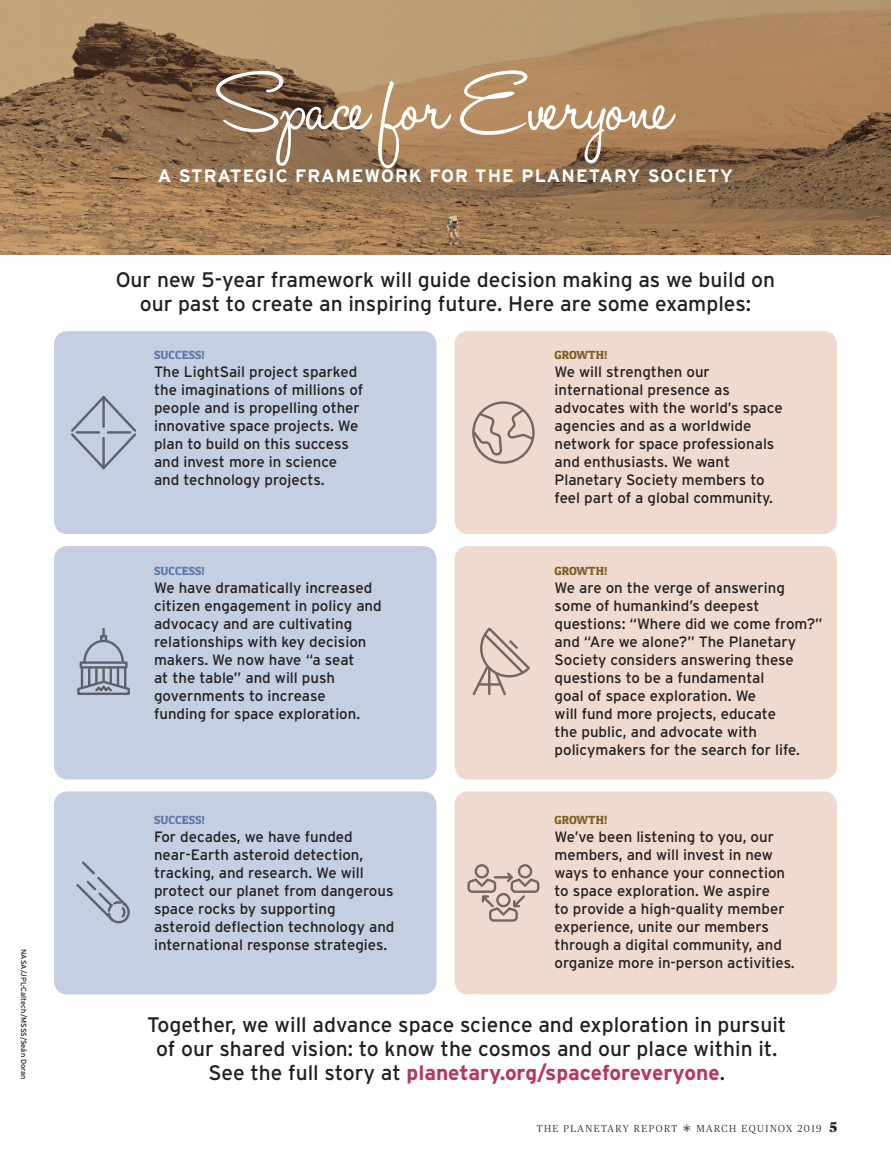
<style>
.page{position:relative;width:891px;height:1161px;background:#fff}
.page>*{position:absolute;margin:0;border:0;box-sizing:border-box;transform-origin:0 0}
.t1{font:93px "Halo Handletter";letter-spacing:-.005em;color:#fff}
.t2{font:21px/24px "Interstate";color:#231f20;text-align:center}
.t3{font:700 18px "Interstate";letter-spacing:.06em;color:#fff}
.t4{font:15px/18px "Interstate";color:#231f20}
.t5{font:800 12px "Foral Pro";color:#5b79a8}
.t6{font:800 12px "Foral Pro";color:#7f5d24}
.t7{font:300 10.2px "Publico Headline";letter-spacing:.15em;color:#231f20}
.t8{font:7.5px "Interstate";color:#231f20}
.s1{font-weight:700;color:#b93663}
.s2{font-family:"Frisky Flakes";font-weight:400;font-size:12.75px}
.s3{font-weight:900;font-size:14.1px}
</style>
<div class="page">
<img style="left:0;top:0;width:891px;height:254px">
<div style="left:454px;top:791px;width:383px;height:203px;background:#efdacf;border-radius:14px"></div>
<div style="left:454px;top:546px;width:383px;height:233px;background:#efdacf;border-radius:14px"></div>
<div style="left:454px;top:331px;width:383px;height:203px;background:#efdacf;border-radius:14px"></div>
<div style="left:54px;top:791px;width:382px;height:203px;background:#c4cfe2;border-radius:14px"></div>
<div style="left:54px;top:546px;width:382px;height:233px;background:#c4cfe2;border-radius:14px"></div>
<div style="left:54px;top:331px;width:382px;height:203px;background:#c4cfe2;border-radius:14px"></div>
<svg style="left:77px;top:629px;width:53px;height:66px"></svg>
<svg style="left:472px;top:627px;width:58px;height:69px"></svg>
<hr style="left:488px;top:668px;width:2px;height:26px;background:#231f20">
<svg style="left:76px;top:861px;width:54px;height:63px"></svg>
<svg style="left:71px;top:396px;width:66px;height:74px"></svg>
<hr style="left:102px;top:397px;width:3px;height:30px;background:#231f20">
<div style="left:472px;top:401px;width:63px;height:63px;border:2px solid #231f20;border-radius:50%"></div>
<svg style="left:472px;top:407px;width:63px;height:50px"></svg>
<svg style="left:467px;top:864px;width:72px;height:58px"></svg>
<p class="t8" style="left:28px;top:949px;width:132px;rotate:90deg">NASA/JPL-Caltech/MSSS/Seán Doran</p>
<h1 class="t1" style="left:219px;top:55px;width:455px">Space for Everyone</h1>
<p class="t3" style="left:158px;top:166px;width:577px">A STRATEGIC FRAMEWORK FOR THE PLANETARY SOCIETY</p>
<h2 class="t2" style="left:116px;top:267px;width:661px">Our new 5-year framework will guide decision making as we build on our past to create an inspiring future. Here are some examples:</h2>
<p class="t5" style="left:154px;top:348px;width:52px">SUCCESS!</p>
<p class="t4" style="left:154px;top:363px;width:211px">The LightSail project sparked the imaginations of millions of people and is propelling other innovative space projects. We plan to build on this success and invest more in science and technology projects.</p>
<p class="t5" style="left:154px;top:564px;width:52px">SUCCESS!</p>
<p class="t4" style="left:154px;top:579px;width:229px">We have dramatically increased citizen engagement in policy and advocacy and are cultivating relationships with key decision makers. We now have “a seat<br>at the table” and will push governments to increase<br>funding for space exploration.</p>
<p class="t5" style="left:154px;top:813px;width:52px">SUCCESS!</p>
<p class="t4" style="left:154px;top:828px;width:242px">For decades, we have funded near-Earth asteroid detection, tracking, and research. We will protect our planet from dangerous space rocks by supporting asteroid deflection technology and international response strategies.</p>
<p class="t6" style="left:555px;top:348px;width:54px">GROWTH!</p>
<p class="t4" style="left:555px;top:363px;width:230px">We will strengthen our international presence as advocates with the world’s space agencies and as a worldwide network for space professionals and enthusiasts. We want<br>Planetary Society members to feel part of a global community.</p>
<p class="t6" style="left:555px;top:564px;width:54px">GROWTH!</p>
<p class="t4" style="left:555px;top:579px;width:270px">We are on the verge of answering some of humankind’s deepest questions: “Where did we come from?” and “Are we alone?” The Planetary<br>Society considers answering these questions to be a fundamental<br>goal of space exploration. We<br>will fund more projects, educate<br>the public, and advocate with policymakers for the search for life.</p>
<p class="t6" style="left:555px;top:813px;width:54px">GROWTH!</p>
<p class="t4" style="left:555px;top:828px;width:242px">We’ve been listening to you, our members, and will invest in new ways to enhance your connection to space exploration. We aspire<br>to provide a high-quality member experience, unite our members through a digital community, and organize more in-person activities.</p>
<h2 class="t2" style="left:147px;top:1012px;width:641px">Together, we will advance space science and exploration in pursuit of our shared vision: to know the cosmos and our place within it.<br>See the full story at <span class="s1">planetary.org/spaceforeveryone</span>.</h2>
<p class="t7" style="left:537px;top:1121px;width:302px">THE PLANETARY REPORT <span class="s2">C</span> MARCH EQUINOX 2019 <span class="s3">5</span></p>
</div>
